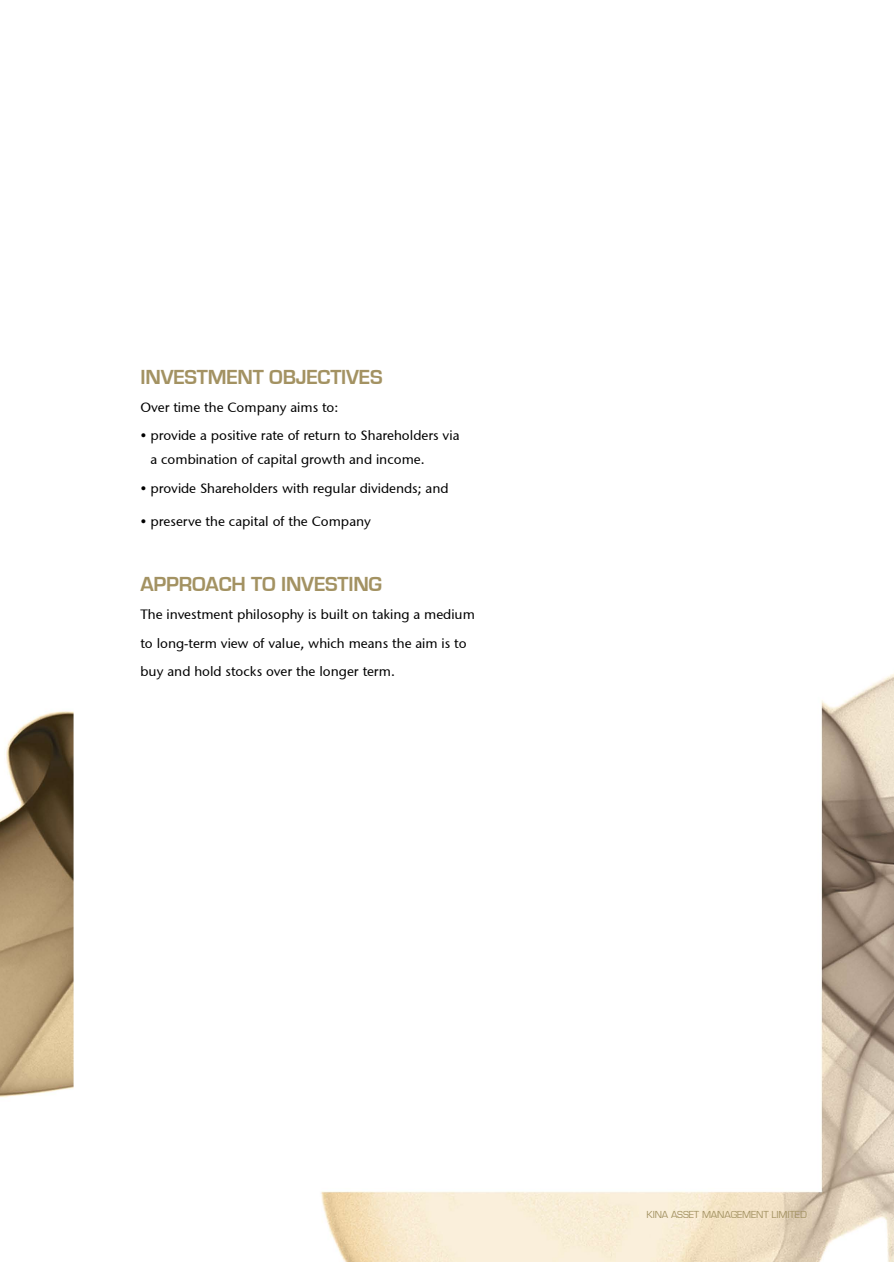
<style>
.page{position:relative;width:894px;height:1262px;background:#fff}
.page>*{position:absolute;margin:0;border:0;box-sizing:border-box;transform-origin:0 0}
.t1{font:700 21px "Eurostile";letter-spacing:-.01em;color:#a39262}
.t2{font:13.5px/28.2px "Stone Sans ITCTT Medium";color:#000}
.t3{font:10.5px "Eurostile";letter-spacing:-.01em;color:#a39262}
</style>
<div class="page">
<img style="left:0;top:674px;width:894px;height:588px">
<h1 class="t1" style="left:140px;top:365px;width:244px">INVESTMENT OBJECTIVES</h1>
<p class="t2" style="left:140px;top:393px;width:199px">Over time the Company aims to:</p>
<p class="t2" style="left:150px;top:423px;width:310px;line-height:24px;text-indent:-10px">• provide a positive rate of return to Shareholders via a combination of capital growth and income.</p>
<p class="t2" style="left:140px;top:474px;width:310px">• provide Shareholders with regular dividends; and</p>
<p class="t2" style="left:140px;top:507px;width:232px">• preserve the capital of the Company</p>
<h1 class="t1" style="left:140px;top:573px;width:66px">APPROAC</h1>
<h1 class="t1" style="left:231px;top:573px;width:67px">H TO INVESTIN</h1>
<h1 class="t1" style="left:368px;top:573px;width:15px">G</h1>
<p class="t2" style="left:140px;top:600px;width:336px">The investment philosophy is built on taking a medium to long-term view of value, which means the aim is to buy and hold stocks over the longer term.</p>
<p class="t3" style="left:646px;top:1208px;width:162px">KINA ASSET MANAGEMENT LIMITED</p>
</div>
